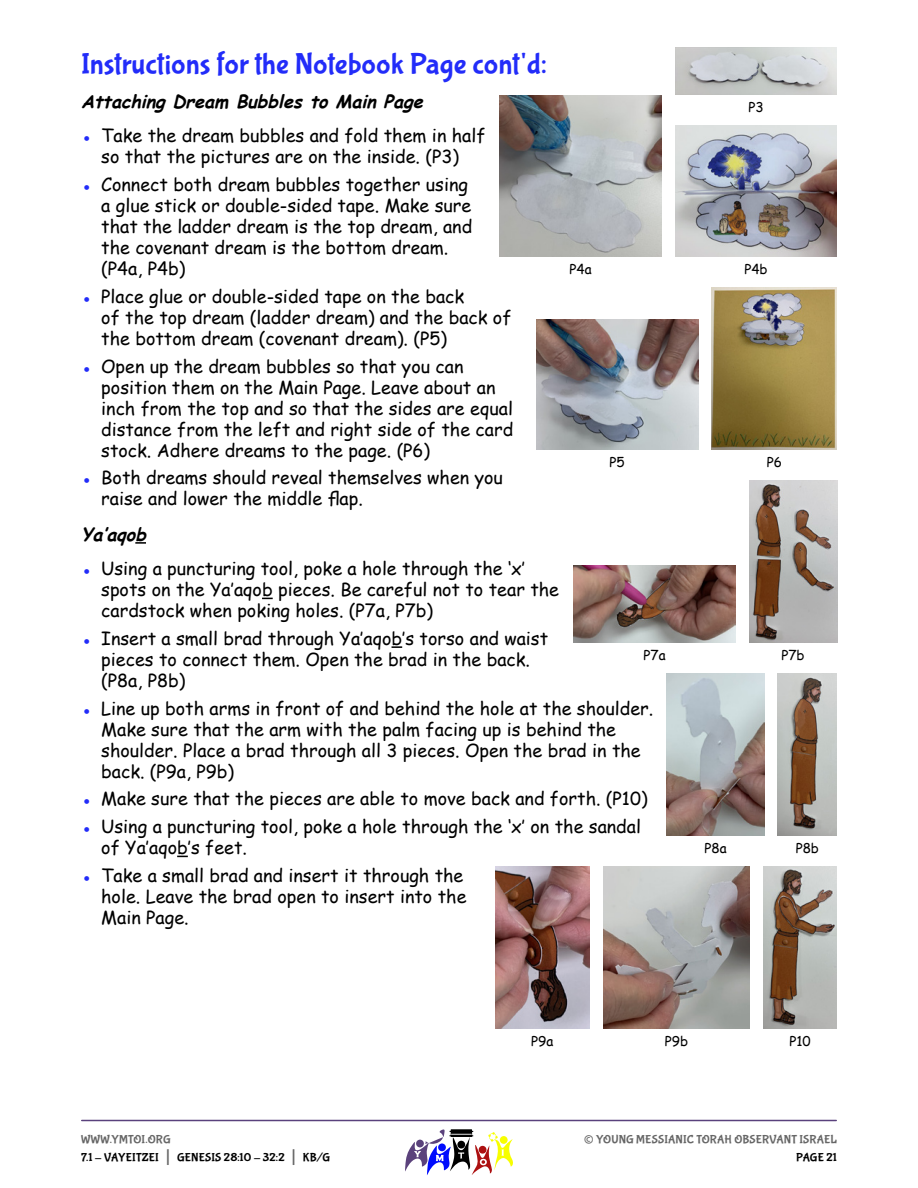
<style>
.page{position:relative;width:918px;height:1188px;background:#fff}
.page>*{position:absolute;margin:0;border:0;box-sizing:border-box;transform-origin:0 0}
.t1{font:30px "Bubblegum Sans";color:#222cf9}
.t2{font:27px "Bubblegum Sans";color:#666}
.t3{font:18px/21px "Comic Sans MS";color:#000}
.t4{font:italic 700 18px "Comic Sans MS";color:#000}
.t5{font:13.5px "Comic Sans MS";color:#000}
.t6{font:12px/18px "Bubblegum Sans";letter-spacing:.01em;color:#000}
.t7{font:12px "Bubblegum Sans";letter-spacing:.01em;color:#666}
.s1{color:#222cf9}
.s2{color:#666}
.s3{font-size:21px;color:#666}
</style>
<div class="page">
<hr style="left:82px;top:1120px;width:754px;height:1px;background:#59417c">
<svg style="left:405px;top:1129px;width:108px;height:46px"></svg>
<svg style="left:135px;top:542px;width:11px;height:2px"></svg>
<svg style="left:392px;top:646px;width:10px;height:2px"></svg>
<img style="left:536px;top:320px;width:162px;height:130px">
<img style="left:712px;top:288px;width:125px;height:162px">
<img style="left:495px;top:867px;width:95px;height:162px">
<img style="left:603px;top:867px;width:147px;height:162px">
<img style="left:763px;top:867px;width:74px;height:162px">
<img style="left:574px;top:565px;width:162px;height:78px">
<img style="left:749px;top:481px;width:88px;height:162px">
<img style="left:500px;top:95px;width:162px;height:162px">
<img style="left:675px;top:47px;width:162px;height:48px">
<img style="left:675px;top:126px;width:162px;height:131px">
<img style="left:667px;top:674px;width:97px;height:162px">
<img style="left:778px;top:674px;width:59px;height:162px">
<h1 class="t1" style="left:81px;top:51px;width:467px">Instructions for the Notebook Page cont'd:</h1>
<p class="t4" style="left:81px;top:94px;width:348px">Attaching Dream Bubbles to Main Page</p>
<p class="t3" style="left:81px;top:127px;width:406px;text-align:center"><span class="s1">●</span> Take the dream bubbles and fold them in half so that the pictures are on the inside. (P3)</p>
<p class="t3" style="left:101px;top:174px;width:373px;text-indent:-20px"><span class="s1">●</span> Connect both dream bubbles together using a glue stick or double-sided tape. Make sure that the ladder dream is the top dream, and the covenant dream is the bottom dream. (P4a, P4b)</p>
<p class="t3" style="left:101px;top:288px;width:412px;text-indent:-20px"><span class="s1">●</span> Place glue or double-sided tape on the back<br>of the top dream (ladder dream) and the back of the bottom dream (covenant dream). (P5)</p>
<p class="t3" style="left:101px;top:355px;width:414px;text-indent:-20px"><span class="s1">●</span> Open up the dream bubbles so that you can position them on the Main Page. Leave about an inch from the top and so that the sides are equal distance from the left and right side of the card stock. Adhere dreams to the page. (P6)</p>
<p class="t3" style="left:101px;top:467px;width:403px;text-indent:-20px"><span class="s1">●</span> Both dreams should reveal themselves when you raise and lower the middle flap.</p>
<p class="t4" style="left:81px;top:521px;width:71px">Ya’aqob</p>
<p class="t3" style="left:101px;top:557px;width:459px;text-indent:-20px"><span class="s1">●</span> Using a puncturing tool, poke a hole through the ‘x’ spots on the Ya’aqob pieces. Be careful not to tear the cardstock when poking holes. (P7a, P7b)</p>
<p class="t3" style="left:101px;top:627px;width:448px;text-indent:-20px"><span class="s1">●</span> Insert a small brad through Ya’aqob’s torso and waist pieces to connect them. Open the brad in the back. (P8a, P8b)</p>
<p class="t3" style="left:101px;top:699px;width:554px;text-indent:-20px"><span class="s1">●</span> Line up both arms in front of and behind the hole at the shoulder.<br>Make sure that the arm with the palm facing up is behind the shoulder. Place a brad through all 3 pieces. Open the brad in the back. (P9a, P9b)</p>
<p class="t3" style="left:81px;top:790px;width:568px"><span class="s1">●</span> Make sure that the pieces are able to move back and forth. (P10)</p>
<p class="t3" style="left:101px;top:815px;width:541px;text-indent:-20px"><span class="s1">●</span> Using a puncturing tool, poke a hole through the ‘x’ on the sandal of Ya’aqob’s feet.</p>
<p class="t3" style="left:101px;top:867px;width:367px;text-indent:-20px"><span class="s1">●</span> Take a small brad and insert it through the hole. Leave the brad open to insert into the<br>Main Page.</p>
<p class="t5" style="left:748px;top:102px;width:17px">P3</p>
<p class="t5" style="left:744px;top:263px;width:25px">P4b</p>
<p class="t5" style="left:569px;top:263px;width:24px">P4a</p>
<p class="t5" style="left:610px;top:456px;width:17px">P5</p>
<p class="t5" style="left:767px;top:456px;width:17px">P6</p>
<p class="t5" style="left:643px;top:650px;width:24px">P7a</p>
<p class="t5" style="left:781px;top:650px;width:25px">P7b</p>
<p class="t5" style="left:704px;top:839px;width:24px">P8a</p>
<p class="t5" style="left:796px;top:839px;width:25px">P8b</p>
<p class="t6" style="left:81px;top:1131px;width:251px"><span class="s2">WWW.YMTOI.ORG<br></span>7.1 - VAYEITZEI <span class="s3">|</span> GENESIS 28:10 - 32:2 <span class="s3">|</span> KB/G</p>
<p class="t5" style="left:531px;top:1036px;width:24px">P9a</p>
<p class="t5" style="left:665px;top:1036px;width:25px">P9b</p>
<p class="t5" style="left:789px;top:1036px;width:23px">P10</p>
<h2 class="t2" style="left:584px;top:1128px;width:12px">©</h2>
<p class="t7" style="left:596px;top:1134px;width:242px">YOUNG MESSIANIC TORAH OBSERVANT ISRAEL</p>
<p class="t6" style="left:796px;top:1149px;width:42px">PAGE 21</p>
</div>
